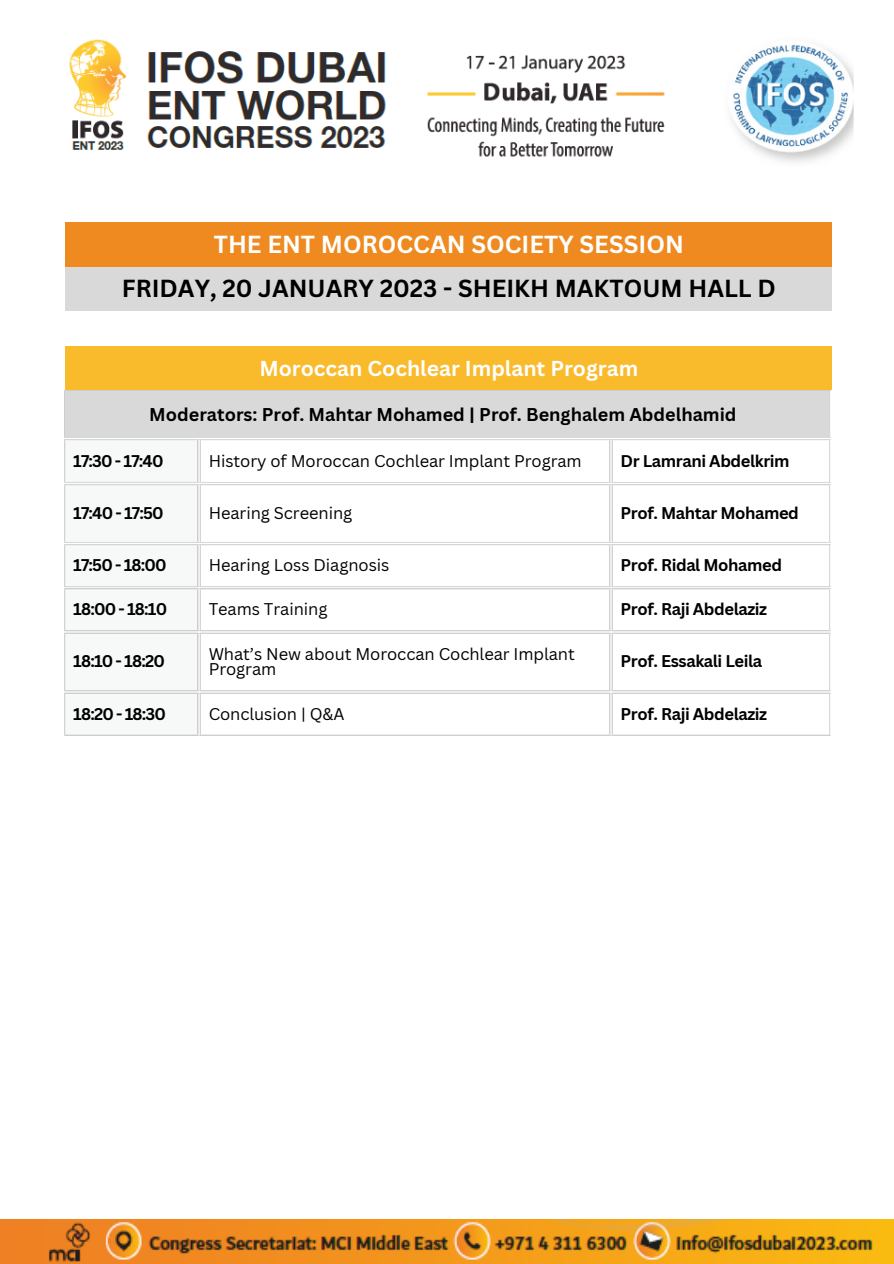
<style>
.page{position:relative;width:894px;height:1264px;background:#fff}
.page>*{position:absolute;margin:0;border:0;box-sizing:border-box;transform-origin:0 0}
.t1{font:700 24px "Canva Sans";color:#000}
.t2{font:700 24px "Canva Sans";color:#fff}
.t3{font:700 21px "Canva Sans";color:#fff}
.t4{font:700 18px "Canva Sans";color:#000}
.t5{font:700 16.5px "Canva Sans";letter-spacing:-.025em;color:#000}
.t6{font:16.5px/15.8px "Canva Sans";letter-spacing:-.005em;color:#000}
</style>
<div class="page">
<div style="left:64px;top:390px;width:766px;height:48px;background:#d9d9d9"></div>
<svg style="left:64px;top:440px;width:134px;height:294px"></svg>
<hr style="left:64px;top:440px;width:1px;height:42px;background:#d9d9d9">
<hr style="left:197px;top:440px;width:1px;height:42px;background:#d9d9d9">
<hr style="left:64px;top:439px;width:134px;height:1px;background:#d9d9d9">
<hr style="left:64px;top:482px;width:134px;height:1px;background:#d9d9d9">
<hr style="left:200px;top:440px;width:1px;height:42px;background:#d9d9d9">
<hr style="left:609px;top:440px;width:1px;height:42px;background:#d9d9d9">
<hr style="left:200px;top:439px;width:410px;height:1px;background:#d9d9d9">
<hr style="left:200px;top:482px;width:410px;height:1px;background:#d9d9d9">
<hr style="left:611px;top:440px;width:1px;height:42px;background:#d9d9d9">
<hr style="left:828px;top:440px;width:2px;height:42px;background:#d9d9d9">
<hr style="left:611px;top:439px;width:219px;height:1px;background:#d9d9d9">
<hr style="left:611px;top:482px;width:219px;height:1px;background:#d9d9d9">
<hr style="left:64px;top:485px;width:1px;height:57px;background:#d9d9d9">
<hr style="left:197px;top:485px;width:1px;height:57px;background:#d9d9d9">
<hr style="left:64px;top:484px;width:134px;height:1px;background:#d9d9d9">
<hr style="left:64px;top:542px;width:134px;height:1px;background:#d9d9d9">
<hr style="left:200px;top:485px;width:1px;height:57px;background:#d9d9d9">
<hr style="left:609px;top:485px;width:1px;height:57px;background:#d9d9d9">
<hr style="left:200px;top:484px;width:410px;height:1px;background:#d9d9d9">
<hr style="left:200px;top:542px;width:410px;height:1px;background:#d9d9d9">
<hr style="left:611px;top:485px;width:1px;height:57px;background:#d9d9d9">
<hr style="left:828px;top:485px;width:2px;height:57px;background:#d9d9d9">
<hr style="left:611px;top:484px;width:219px;height:1px;background:#d9d9d9">
<hr style="left:611px;top:542px;width:219px;height:1px;background:#d9d9d9">
<hr style="left:64px;top:545px;width:1px;height:41px;background:#d9d9d9">
<hr style="left:197px;top:545px;width:1px;height:41px;background:#d9d9d9">
<hr style="left:64px;top:544px;width:134px;height:1px;background:#d9d9d9">
<hr style="left:64px;top:586px;width:134px;height:1px;background:#d9d9d9">
<hr style="left:200px;top:545px;width:1px;height:41px;background:#d9d9d9">
<hr style="left:609px;top:545px;width:1px;height:41px;background:#d9d9d9">
<hr style="left:200px;top:544px;width:410px;height:1px;background:#d9d9d9">
<hr style="left:200px;top:586px;width:410px;height:1px;background:#d9d9d9">
<hr style="left:611px;top:545px;width:1px;height:41px;background:#d9d9d9">
<hr style="left:828px;top:545px;width:2px;height:41px;background:#d9d9d9">
<hr style="left:611px;top:544px;width:219px;height:1px;background:#d9d9d9">
<hr style="left:611px;top:586px;width:219px;height:1px;background:#d9d9d9">
<hr style="left:64px;top:589px;width:1px;height:41px;background:#d9d9d9">
<hr style="left:197px;top:589px;width:1px;height:41px;background:#d9d9d9">
<hr style="left:64px;top:588px;width:134px;height:1px;background:#d9d9d9">
<hr style="left:64px;top:630px;width:134px;height:1px;background:#d9d9d9">
<hr style="left:200px;top:589px;width:1px;height:41px;background:#d9d9d9">
<hr style="left:609px;top:589px;width:1px;height:41px;background:#d9d9d9">
<hr style="left:200px;top:588px;width:410px;height:1px;background:#d9d9d9">
<hr style="left:200px;top:630px;width:410px;height:1px;background:#d9d9d9">
<hr style="left:611px;top:589px;width:1px;height:41px;background:#d9d9d9">
<hr style="left:828px;top:589px;width:2px;height:41px;background:#d9d9d9">
<hr style="left:611px;top:588px;width:219px;height:1px;background:#d9d9d9">
<hr style="left:611px;top:630px;width:219px;height:1px;background:#d9d9d9">
<hr style="left:64px;top:633px;width:1px;height:57px;background:#d9d9d9">
<hr style="left:197px;top:633px;width:1px;height:57px;background:#d9d9d9">
<hr style="left:64px;top:632px;width:134px;height:1px;background:#d9d9d9">
<hr style="left:64px;top:690px;width:134px;height:1px;background:#d9d9d9">
<hr style="left:200px;top:633px;width:1px;height:57px;background:#d9d9d9">
<hr style="left:609px;top:633px;width:1px;height:57px;background:#d9d9d9">
<hr style="left:200px;top:632px;width:410px;height:1px;background:#d9d9d9">
<hr style="left:200px;top:690px;width:410px;height:1px;background:#d9d9d9">
<hr style="left:611px;top:633px;width:1px;height:57px;background:#d9d9d9">
<hr style="left:828px;top:633px;width:2px;height:57px;background:#d9d9d9">
<hr style="left:611px;top:632px;width:219px;height:1px;background:#d9d9d9">
<hr style="left:611px;top:690px;width:219px;height:1px;background:#d9d9d9">
<hr style="left:64px;top:693px;width:1px;height:41px;background:#d9d9d9">
<hr style="left:197px;top:693px;width:1px;height:41px;background:#d9d9d9">
<hr style="left:64px;top:692px;width:134px;height:1px;background:#d9d9d9">
<hr style="left:64px;top:734px;width:134px;height:1px;background:#d9d9d9">
<hr style="left:200px;top:693px;width:1px;height:41px;background:#d9d9d9">
<hr style="left:609px;top:693px;width:1px;height:41px;background:#d9d9d9">
<hr style="left:200px;top:692px;width:410px;height:1px;background:#d9d9d9">
<hr style="left:200px;top:734px;width:410px;height:1px;background:#d9d9d9">
<hr style="left:611px;top:693px;width:1px;height:41px;background:#d9d9d9">
<hr style="left:828px;top:693px;width:2px;height:41px;background:#d9d9d9">
<hr style="left:611px;top:692px;width:219px;height:1px;background:#d9d9d9">
<hr style="left:611px;top:734px;width:219px;height:1px;background:#d9d9d9">
<div style="left:66px;top:267px;width:765px;height:44px;background:#d9d9d9"></div>
<div style="left:66px;top:223px;width:765px;height:44px;background:#ef8a20"></div>
<img style="left:69px;top:39px;width:785px;height:123px">
<img style="left:0;top:1219px;width:893px;height:44px">
<div style="left:66px;top:346px;width:765px;height:44px;background:#f9ba2c"></div>
<h1 class="t2" style="left:214px;top:228px;width:471px">THE ENT MOROCCAN SOCIETY SESSION</h1>
<h1 class="t1" style="left:122px;top:272px;width:655px">FRIDAY, 20 JANUARY 2023 - SHEIKH MAKTOUM HALL D</h1>
<p class="t3" style="left:259px;top:353px;width:380px">Moroccan Cochlear Implant Program</p>
<p class="t4" style="left:149px;top:401px;width:588px">Moderators: Prof. Mahtar Mohamed | Prof. Benghalem Abdelhamid</p>
<p class="t5" style="left:73px;top:449px;width:92px">17:30 - 17:40</p>
<p class="t6" style="left:209px;top:453px;width:374px">History of Moroccan Cochlear Implant Program</p>
<p class="t5" style="left:620px;top:449px;width:170px">Dr Lamrani Abdelkrim</p>
<p class="t5" style="left:73px;top:501px;width:92px">17:40 - 17:50</p>
<p class="t6" style="left:209px;top:505px;width:145px">Hearing Screening</p>
<p class="t5" style="left:620px;top:501px;width:180px">Prof. Mahtar Mohamed</p>
<p class="t5" style="left:73px;top:553px;width:95px">17:50 - 18:00</p>
<p class="t6" style="left:209px;top:557px;width:182px">Hearing Loss Diagnosis</p>
<p class="t5" style="left:620px;top:553px;width:163px">Prof. Ridal Mohamed</p>
<p class="t5" style="left:73px;top:597px;width:95px">18:00 - 18:10</p>
<p class="t6" style="left:209px;top:601px;width:120px">Teams Training</p>
<p class="t5" style="left:620px;top:597px;width:148px">Prof. Raji Abdelaziz</p>
<p class="t5" style="left:73px;top:650px;width:93px">18:10 - 18:20</p>
<p class="t6" style="left:209px;top:645px;width:367px">What’s New about Moroccan Cochlear Implant<br>Program</p>
<p class="t5" style="left:620px;top:650px;width:143px">Prof. Essakali Leila</p>
<p class="t5" style="left:73px;top:702px;width:94px">18:20 - 18:30</p>
<p class="t6" style="left:209px;top:705px;width:137px">Conclusion | Q&amp;A</p>
<p class="t5" style="left:620px;top:702px;width:148px">Prof. Raji Abdelaziz</p>
</div>
